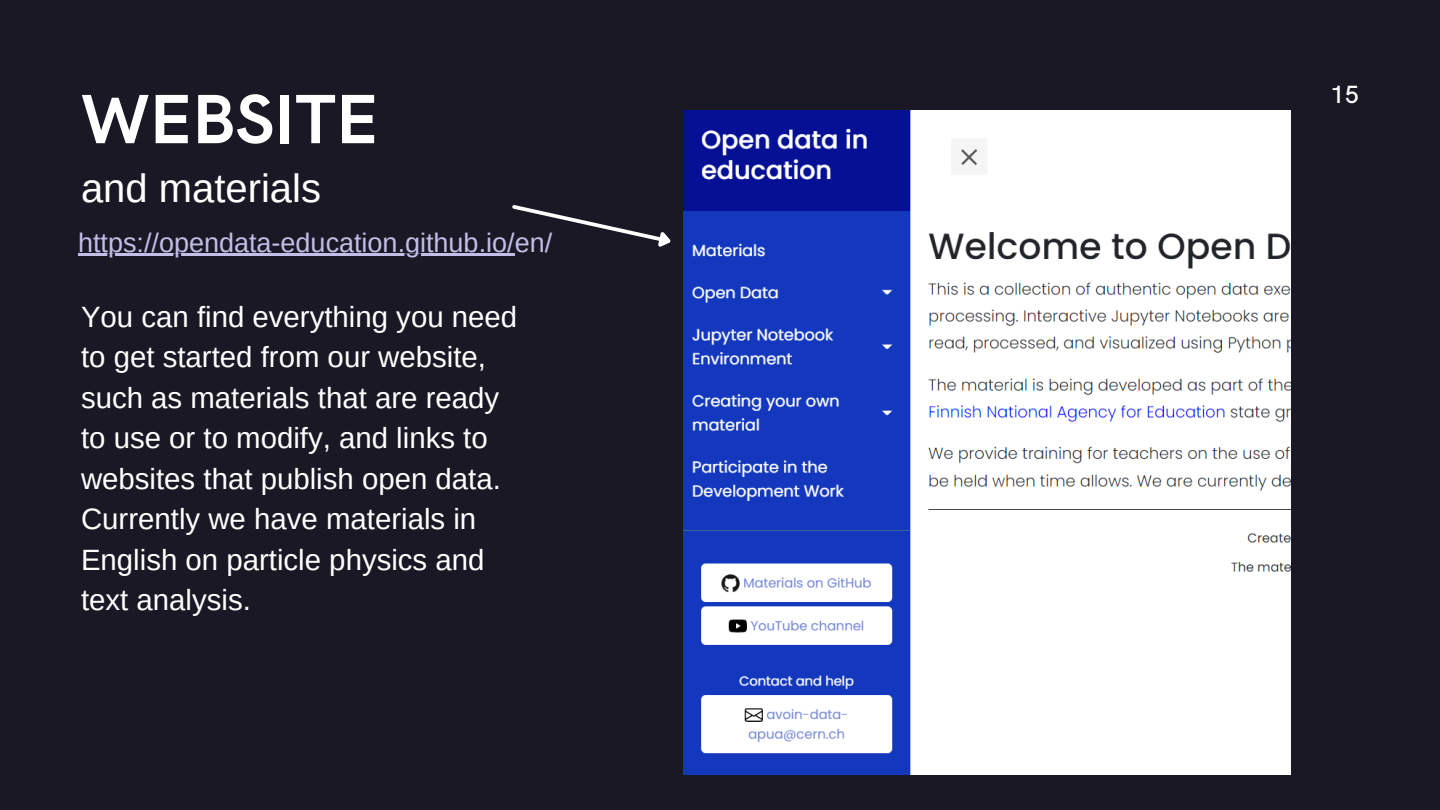
<style>
.page{position:relative;width:1440px;height:810px;background:#191824}
.page>*{position:absolute;margin:0;border:0;box-sizing:border-box;transform-origin:0 0}
.t1{font:700 70px "HK Grotesk";color:#fff}
.t2{font:40px "Arimo";color:#fff}
.t3{font:29.4px/40.5px "Arimo";color:#fff}
.t4{font:27px "Arimo";color:#c1bee8}
.t5{font:500 25px "HK Grotesk";color:#fff}
</style>
<div class="page">
<svg style="left:510px;top:205px;width:161px;height:49px"></svg>
<img style="left:683px;top:111px;width:608px;height:664px">
<hr style="left:78px;top:254px;width:437px;height:2px;background:#c1bee8">
<h1 class="t1" style="left:81px;top:80px;width:299px">WEBSITE</h1>
<p class="t5" style="left:1330px;top:81px;width:30px">15</p>
<h2 class="t2" style="left:81px;top:166px;width:242px">and materials</h2>
<p class="t4" style="left:78px;top:228px;width:476px">https://opendata-education.github.io/en/</p>
<p class="t3" style="left:81px;top:296px;width:438px">You can find everything you need to get started from our website, such as materials that are ready to use or to modify, and links to websites that publish open data.<br>Currently we have materials in<br>English on particle physics and text analysis.</p>
</div>
